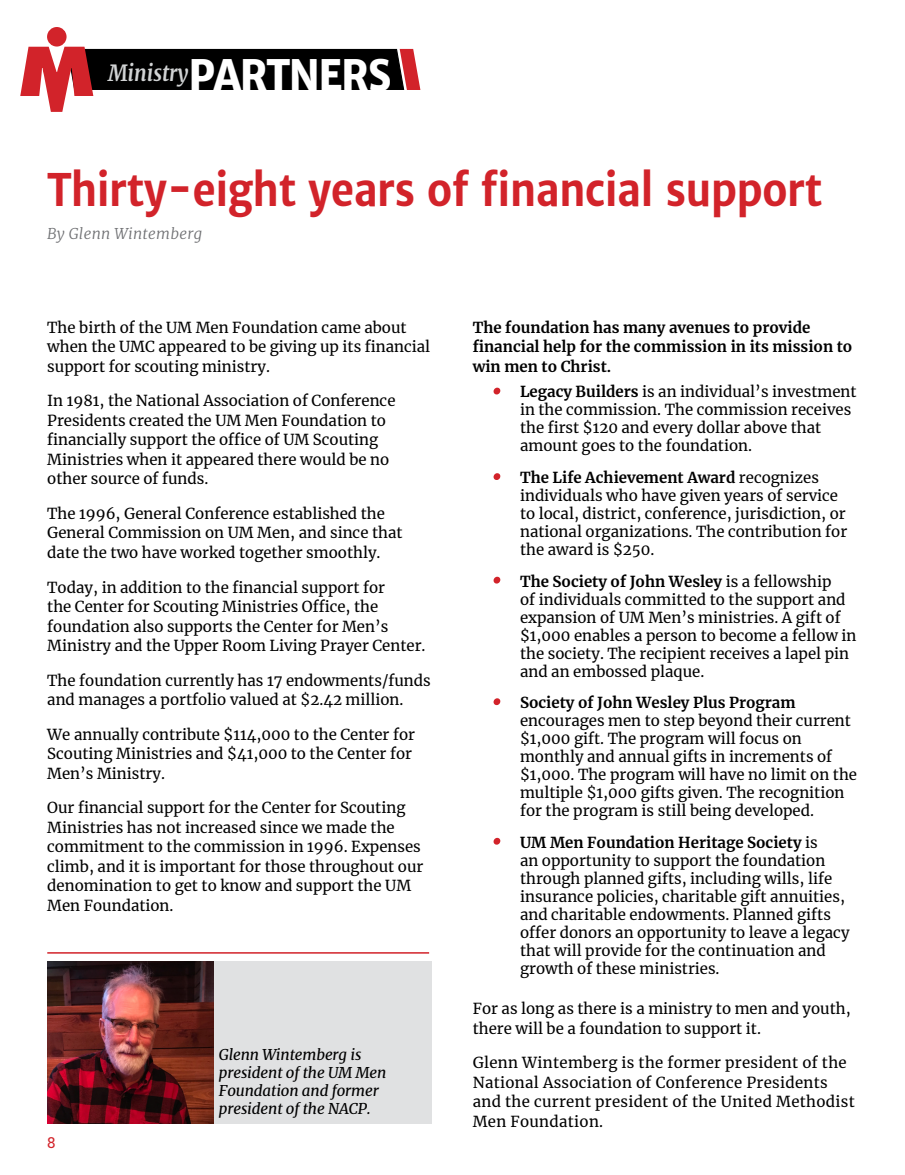
<style>
.page{position:relative;width:905px;height:1175px;background:#fff}
.page>*{position:absolute;margin:0;border:0;box-sizing:border-box;transform-origin:0 0}
.Headline{font:700 45px "Merriweather Sans";letter-spacing:-.02em;color:#d2232a;scale:.9 1}
.t1{font:italic 700 22.5px "Merriweather";color:#d1d3d4;scale:.9 1}
.TEXT_10{font:15px/18px "Merriweather";color:#000}
.TEXT_10-2{font:15px/19.5px "Merriweather";letter-spacing:.02em;color:#000}
.TEXT_10-3{font:700 15px/19.5px "Merriweather";color:#000}
.Author_box{font:italic 15px/18px "Merriweather";letter-spacing:-.01em;color:#000}
.AUTHOR{font:italic 300 15px "Merriweather";letter-spacing:.02em;color:#6d6e71}
.t2{font:15px "Roboto";color:#d2232a}
.s1{font-family:"Merriweather Sans";font-weight:800;font-style:normal;font-size:43.5px;color:#fff}
.s2{font-family:"Merriweather Sans";font-weight:700;font-style:italic;font-size:18px;color:#d2232a}
.s3{font-weight:700}
</style>
<div class="page">
<svg style="left:20px;top:27px;width:400px;height:85px"></svg>
<div style="left:47px;top:961px;width:385px;height:162px;background:#e0e1e2"></div>
<img style="left:47px;top:961px;width:166px;height:162px">
<hr style="left:47px;top:952px;width:382px;height:1px;background:#d2232a">
<h2 class="t1" style="left:108px;top:57px;width:316px">Ministry<span class="s1">PARTNERS</span></h2>
<p class="Headline" style="left:47px;top:161px;width:863px">Thirty-eight years of financial support</p>
<p class="AUTHOR" style="left:47px;top:223px;width:157px">By Glenn Wintemberg</p>
<p class="TEXT_10" style="left:47px;top:317px;width:384px;line-height:19.5px">The birth of the UM Men Foundation came about when the UMC appeared to be giving up its financial support for scouting ministry.</p>
<p class="TEXT_10" style="left:47px;top:391px;width:350px;line-height:19.5px">In 1981, the National Association of Conference Presidents created the UM Men Foundation to financially support the office of UM Scouting Ministries when it appeared there would be no other source of funds.</p>
<p class="TEXT_10" style="left:47px;top:503px;width:357px;line-height:19.5px">The 1996, General Conference established the<br>General Commission on UM Men, and since that date the two have worked together smoothly.</p>
<p class="TEXT_10" style="left:47px;top:577px;width:380px;line-height:19.5px">Today, in addition to the financial support for<br>the Center for Scouting Ministries Office, the foundation also supports the Center for Men’s Ministry and the Upper Room Living Prayer Center.</p>
<p class="TEXT_10" style="left:47px;top:670px;width:385px;line-height:19.5px">The foundation currently has 17 endowments/funds and manages a portfolio valued at $2.42 million.</p>
<p class="TEXT_10" style="left:47px;top:724px;width:369px;line-height:19.5px">We annually contribute $114,000 to the Center for<br>Scouting Ministries and $41,000 to the Center for<br>Men’s Ministry.</p>
<p class="TEXT_10" style="left:47px;top:797px;width:377px;line-height:19.5px">Our financial support for the Center for Scouting Ministries has not increased since we made the commitment to the commission in 1996. Expenses climb, and it is important for those throughout our denomination to get to know and support the UM Men Foundation.</p>
<p class="t2" style="left:47px;top:1132px;width:10px">8</p>
<p class="Author_box" style="left:219px;top:1045px;width:169px">Glenn Wintemberg is president of the UM Men<br>Foundation and former president of the NACP.</p>
<p class="TEXT_10-3" style="left:472px;top:317px;width:381px">The foundation has many avenues to provide financial help for the commission in its mission to win men to Christ.</p>
<p class="TEXT_10" style="left:520px;top:382px;width:338px;text-indent:-27px"><span class="s2">•</span> <span class="s3">Legacy Builders</span> is an individual’s investment in the commission. The commission receives the first $120 and every dollar above that amount goes to the foundation.</p>
<p class="TEXT_10" style="left:520px;top:468px;width:329px;text-indent:-27px"><span class="s2">•</span> <span class="s3">The Life Achievement Award</span> recognizes individuals who have given years of service to local, district, conference, jurisdiction, or national organizations. The contribution for the award is $250.</p>
<p class="TEXT_10" style="left:520px;top:571px;width:338px;text-indent:-27px"><span class="s2">•</span> <span class="s3">The Society of John Wesley</span> is a fellowship<br>of individuals committed to the support and expansion of UM Men’s ministries. A gift of $1,000 enables a person to become a fellow in the society. The recipient receives a lapel pin and an embossed plaque.</p>
<p class="TEXT_10" style="left:520px;top:693px;width:338px;text-indent:-27px"><span class="s2">•</span> <span class="s3">Society of John Wesley Plus Program </span>encourages men to step beyond their current $1,000 gift. The program will focus on monthly and annual gifts in increments of $1,000. The program will have no limit on the multiple $1,000 gifts given. The recognition for the program is still being developed.</p>
<p class="TEXT_10" style="left:520px;top:832px;width:331px;text-indent:-27px"><span class="s2">•</span> <span class="s3">UM Men Foundation Heritage Society</span> is<br>an opportunity to support the foundation through planned gifts, including wills, life insurance policies, charitable gift annuities, and charitable endowments. Planned gifts offer donors an opportunity to leave a legacy that will provide for the continuation and growth of these ministries.</p>
<p class="TEXT_10" style="left:472px;top:998px;width:379px;line-height:19.5px">For as long as there is a ministry to men and youth, there will be a foundation to support it.</p>
<p class="TEXT_10-2" style="left:472px;top:1052px;width:383px">Glenn Wintemberg is the former president of the National Association of Conference Presidents and the current president of the United Methodist Men Foundation.</p>
</div>
